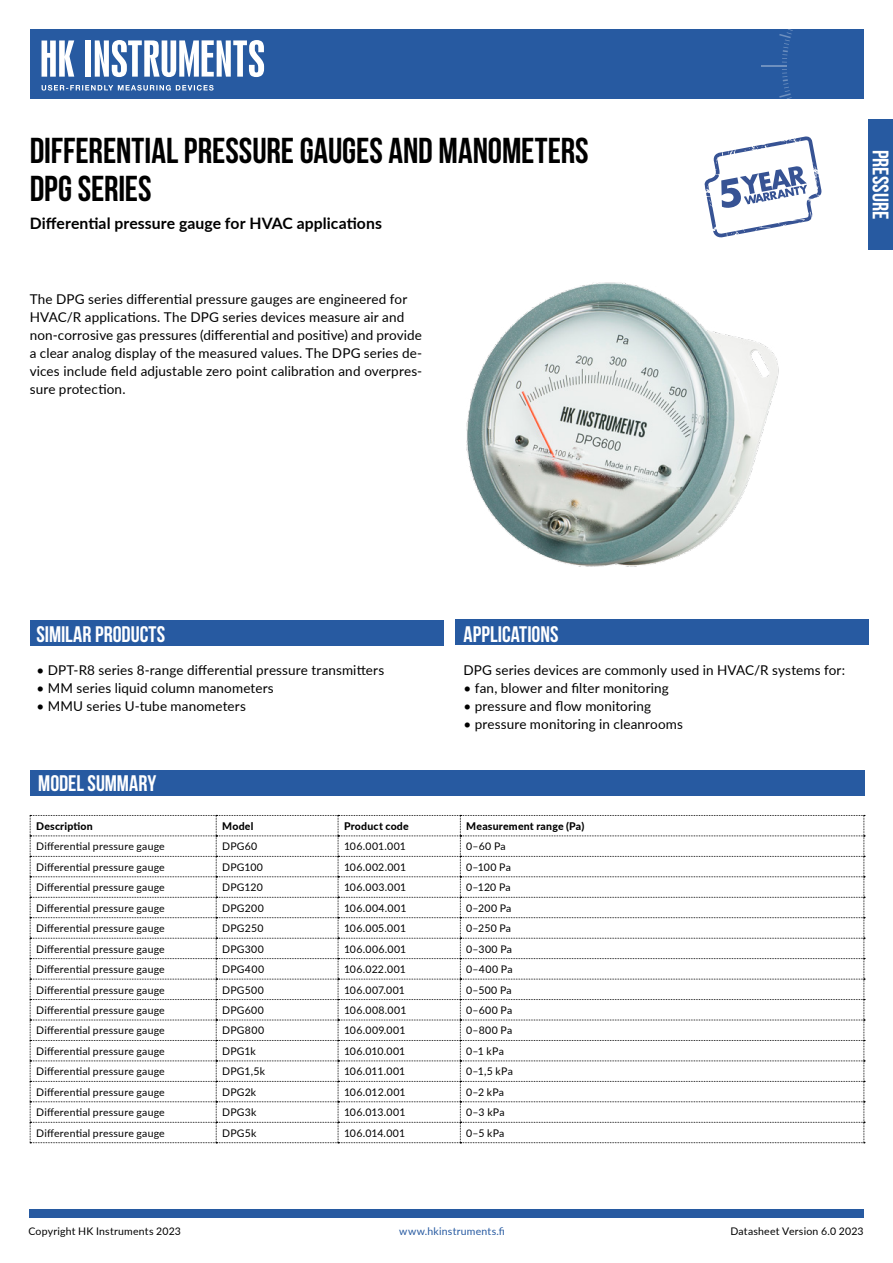
<style>
.page{position:relative;width:893px;height:1263px;background:#fff}
.page>*{position:absolute;margin:0;border:0;box-sizing:border-box;transform-origin:0 0}
.t1{font:700 36px/37.5px "Bebas Neue";color:#000}
.t2{font:700 22.5px "Bebas Neue";color:#fff}
.t3{font:700 15.75px "Lato";letter-spacing:.005em;color:#000}
.t4{font:13.5px/18px "Lato";letter-spacing:.01em;color:#000}
.t5{font:10.5px "Lato";letter-spacing:.02em;color:#000}
.t6{font:800 10.5px "Lato";letter-spacing:.02em;color:#000}
.t7{font:10.5px "Lato";letter-spacing:.02em;color:#275aa1}
</style>
<div class="page">
<div style="left:30px;top:29px;width:833px;height:70px;background:#275aa1"></div>
<hr style="left:761px;top:65px;width:26px;height:2px;background:#fff">
<svg style="left:779px;top:29px;width:14px;height:34px"></svg>
<div style="left:29px;top:1209px;width:834px;height:8px;background:#275aa1"></div>
<div style="left:85px;top:40px;width:6px;height:37px;background:#fff"></div>
<svg style="left:42px;top:40px;width:32px;height:37px"></svg>
<svg style="left:95px;top:40px;width:169px;height:37px"></svg>
<svg style="left:42px;top:85px;width:172px;height:6px"></svg>
<div style="left:30px;top:620px;width:413px;height:25px;background:#275aa1"></div>
<div style="left:868px;top:119px;width:25px;height:131px;background:#275aa1"></div>
<div style="left:30px;top:770px;width:834px;height:25px;background:#275aa1"></div>
<svg style="left:30px;top:815px;width:835px;height:328px"></svg>
<div style="left:455px;top:620px;width:413px;height:25px;background:#275aa1"></div>
<img style="left:466px;top:282px;width:313px;height:285px">
<svg style="left:705px;top:69px;width:159px;height:169px"></svg>
<h1 class="t1" style="left:30px;top:131px;width:560px">DIFFERENTIAL PRESSURE GAUGES AND MANOMETERS<br>DPG SERIES</h1>
<h3 class="t3" style="left:30px;top:211px;width:354px">Differential pressure gauge for HVAC applications</h3>
<p class="t4" style="left:30px;top:290px;width:394px">The DPG series differential pressure gauges are engineered for HVAC/R applications. The DPG series devices measure air and non-corrosive gas pressures (differential and positive) and provide a clear analog display of the measured values. The DPG series de&shy;vices include field adjustable zero point calibration and overpres&shy;sure protection.</p>
<h2 class="t2" style="left:893px;top:150px;width:71px;rotate:90deg">PRESSURE</h2>
<h2 class="t2" style="left:37px;top:621px;width:130px">SIMILAR PRODUCTS</h2>
<p class="t4" style="left:37px;top:660px;width:349px">• DPT-R8 series 8-range differential pressure transmitters</p>
<p class="t4" style="left:37px;top:678px;width:239px">• MM series liquid column manometers</p>
<p class="t4" style="left:37px;top:696px;width:211px">• MMU series U-tube manometers</p>
<h2 class="t2" style="left:38px;top:770px;width:120px">MODEL SUMMARY</h2>
<h2 class="t2" style="left:463px;top:621px;width:96px">APPLICATIONS</h2>
<p class="t4" style="left:463px;top:660px;width:383px">DPG series devices are commonly used in HVAC/R systems for:</p>
<p class="t4" style="left:463px;top:678px;width:207px">• fan, blower and filter monitoring</p>
<p class="t4" style="left:463px;top:696px;width:189px">• pressure and flow monitoring</p>
<p class="t4" style="left:463px;top:714px;width:221px">• pressure monitoring in cleanrooms</p>
<p class="t6" style="left:36px;top:818px;width:58px">Description</p>
<p class="t6" style="left:222px;top:818px;width:33px">Model</p>
<p class="t6" style="left:344px;top:818px;width:66px">Product code</p>
<p class="t6" style="left:466px;top:818px;width:119px">Measurement range (Pa)</p>
<p class="t5" style="left:36px;top:839px;width:130px">Differential pressure gauge</p>
<p class="t5" style="left:222px;top:839px;width:37px">DPG60</p>
<p class="t5" style="left:344px;top:839px;width:63px">106.001.001</p>
<p class="t5" style="left:466px;top:839px;width:41px">0–60 Pa</p>
<p class="t5" style="left:36px;top:859px;width:130px">Differential pressure gauge</p>
<p class="t5" style="left:222px;top:859px;width:42px">DPG100</p>
<p class="t5" style="left:344px;top:859px;width:64px">106.002.001</p>
<p class="t5" style="left:466px;top:859px;width:46px">0–100 Pa</p>
<p class="t5" style="left:36px;top:880px;width:130px">Differential pressure gauge</p>
<p class="t5" style="left:222px;top:880px;width:42px">DPG120</p>
<p class="t5" style="left:344px;top:880px;width:64px">106.003.001</p>
<p class="t5" style="left:466px;top:880px;width:46px">0–120 Pa</p>
<p class="t5" style="left:36px;top:900px;width:130px">Differential pressure gauge</p>
<p class="t5" style="left:222px;top:900px;width:43px">DPG200</p>
<p class="t5" style="left:344px;top:900px;width:64px">106.004.001</p>
<p class="t5" style="left:466px;top:900px;width:47px">0–200 Pa</p>
<p class="t5" style="left:36px;top:921px;width:130px">Differential pressure gauge</p>
<p class="t5" style="left:222px;top:921px;width:43px">DPG250</p>
<p class="t5" style="left:344px;top:921px;width:64px">106.005.001</p>
<p class="t5" style="left:466px;top:921px;width:46px">0–250 Pa</p>
<p class="t5" style="left:36px;top:941px;width:130px">Differential pressure gauge</p>
<p class="t5" style="left:222px;top:941px;width:43px">DPG300</p>
<p class="t5" style="left:344px;top:941px;width:64px">106.006.001</p>
<p class="t5" style="left:466px;top:941px;width:47px">0–300 Pa</p>
<p class="t5" style="left:36px;top:962px;width:130px">Differential pressure gauge</p>
<p class="t5" style="left:222px;top:962px;width:43px">DPG400</p>
<p class="t5" style="left:344px;top:962px;width:63px">106.022.001</p>
<p class="t5" style="left:466px;top:962px;width:48px">0–400 Pa</p>
<p class="t5" style="left:36px;top:982px;width:130px">Differential pressure gauge</p>
<p class="t5" style="left:222px;top:982px;width:43px">DPG500</p>
<p class="t5" style="left:344px;top:982px;width:62px">106.007.001</p>
<p class="t5" style="left:466px;top:982px;width:47px">0–500 Pa</p>
<p class="t5" style="left:36px;top:1003px;width:130px">Differential pressure gauge</p>
<p class="t5" style="left:222px;top:1003px;width:43px">DPG600</p>
<p class="t5" style="left:344px;top:1003px;width:64px">106.008.001</p>
<p class="t5" style="left:466px;top:1003px;width:48px">0–600 Pa</p>
<p class="t5" style="left:36px;top:1023px;width:130px">Differential pressure gauge</p>
<p class="t5" style="left:222px;top:1023px;width:43px">DPG800</p>
<p class="t5" style="left:344px;top:1023px;width:63px">106.009.001</p>
<p class="t5" style="left:466px;top:1023px;width:48px">0–800 Pa</p>
<p class="t5" style="left:36px;top:1043px;width:130px">Differential pressure gauge</p>
<p class="t5" style="left:222px;top:1043px;width:35px">DPG1k</p>
<p class="t5" style="left:344px;top:1043px;width:63px">106.010.001</p>
<p class="t5" style="left:466px;top:1043px;width:39px">0–1 kPa</p>
<p class="t5" style="left:36px;top:1064px;width:130px">Differential pressure gauge</p>
<p class="t5" style="left:222px;top:1064px;width:44px">DPG1,5k</p>
<p class="t5" style="left:344px;top:1064px;width:63px">106.011.001</p>
<p class="t5" style="left:466px;top:1064px;width:48px">0–1,5 kPa</p>
<p class="t5" style="left:36px;top:1084px;width:130px">Differential pressure gauge</p>
<p class="t5" style="left:222px;top:1084px;width:36px">DPG2k</p>
<p class="t5" style="left:344px;top:1084px;width:63px">106.012.001</p>
<p class="t5" style="left:466px;top:1084px;width:39px">0–2 kPa</p>
<p class="t5" style="left:36px;top:1105px;width:130px">Differential pressure gauge</p>
<p class="t5" style="left:222px;top:1105px;width:36px">DPG3k</p>
<p class="t5" style="left:344px;top:1105px;width:63px">106.013.001</p>
<p class="t5" style="left:466px;top:1105px;width:40px">0–3 kPa</p>
<p class="t5" style="left:36px;top:1125px;width:130px">Differential pressure gauge</p>
<p class="t5" style="left:222px;top:1125px;width:36px">DPG5k</p>
<p class="t5" style="left:344px;top:1125px;width:63px">106.014.001</p>
<p class="t5" style="left:466px;top:1125px;width:40px">0–5 kPa</p>
<p class="t5" style="left:28px;top:1224px;width:154px">Copyright HK Instruments 2023</p>
<p class="t7" style="left:399px;top:1224px;width:107px">www.hkinstruments.fi</p>
<p class="t5" style="left:730px;top:1224px;width:135px">Datasheet Version 6.0 2023</p>
</div>
